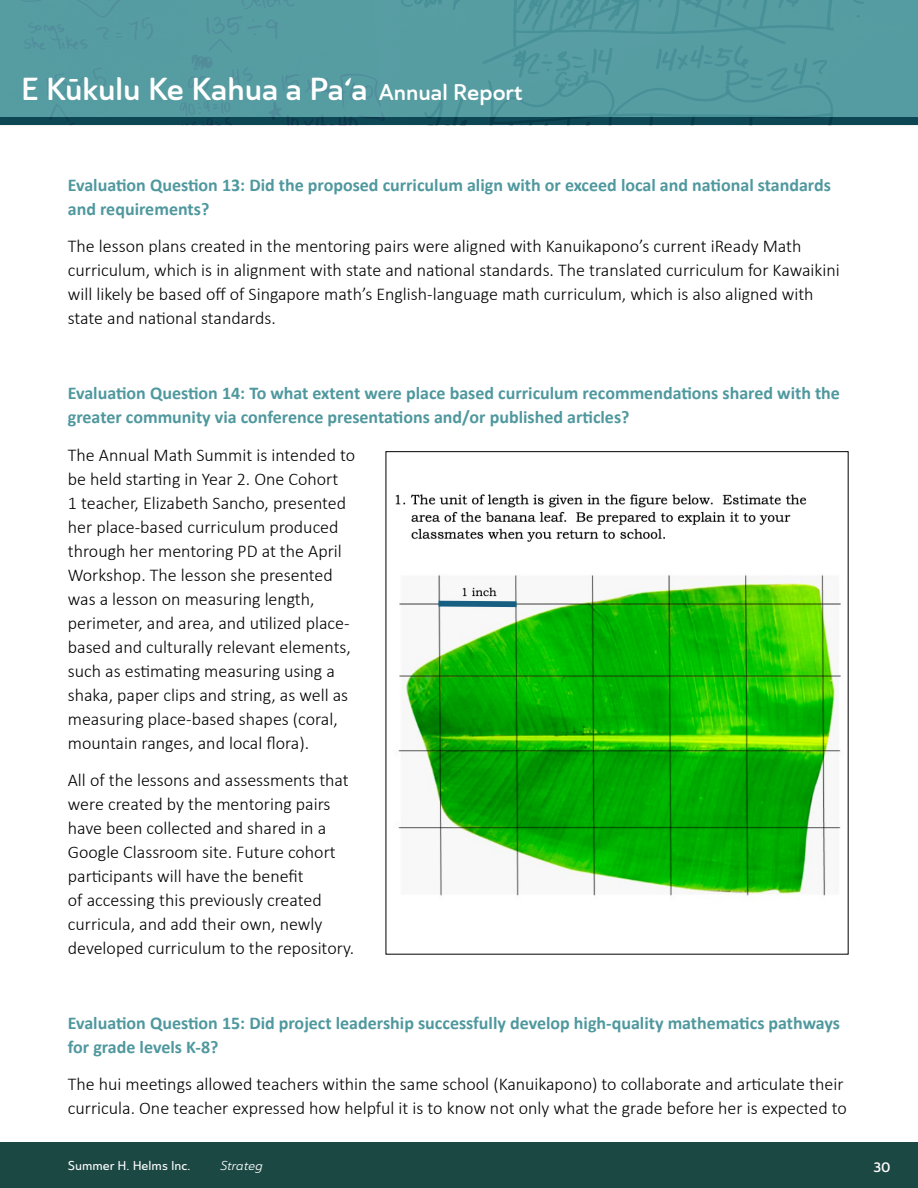
<style>
.page{position:relative;width:918px;height:1188px;background:#fff}
.page>*{position:absolute;margin:0;border:0;box-sizing:border-box;transform-origin:0 0}
.t1{font:31.5px "Ainslie Sans Nor Dem";color:#fff}
.t2{font:300 18px/24px "Calibri";color:#000}
.t3{font:700 18px/24px "Calibri";color:#4f989e}
.t4{font:13.5px "Ainslie Sans Nor Dem";color:#fff}
.t5{font:12.75px "Ainslie Sans Nor Med";color:#fff}
.t6{font:12.75px "Ainslie Sans Nor Reg It";color:#fff}
.s1{font-size:22.5px}
</style>
<div class="page">
<div style="left:0;top:1143px;width:918px;height:45px;background:#1c4844"></div>
<img style="left:0;top:0;width:918px;height:125px">
<img style="left:395px;top:494px;width:446px;height:402px">
<h1 class="t1" style="left:21px;top:69px;width:503px">E Kūkulu Ke Kahua a Pa‘a <span class="s1">Annual Report</span></h1>
<p class="t3" style="left:68px;top:172px;width:765px">Evaluation Question 13: Did the proposed curriculum align with or exceed local and national standards and requirements?</p>
<p class="t2" style="left:68px;top:234px;width:773px">The lesson plans created in the mentoring pairs were aligned with Kanuikapono’s current iReady Math curriculum, which is in alignment with state and national standards. The translated curriculum for Kawaikini will likely be based off of Singapore math’s English-language math curriculum, which is also aligned with state and national standards.</p>
<p class="t3" style="left:68px;top:380px;width:774px">Evaluation Question 14: To what extent were place based curriculum recommendations shared with the greater community via conference presentations and/or published articles?</p>
<p class="t2" style="left:68px;top:442px;width:289px">The Annual Math Summit is intended to be held starting in Year 2. One Cohort<br>1 teacher, Elizabeth Sancho, presented her place-based curriculum produced through her mentoring PD at the April Workshop. The lesson she presented was a lesson on measuring length, perimeter, and area, and utilized place&shy;based and culturally relevant elements, such as estimating measuring using a shaka, paper clips and string, as well as measuring place-based shapes (coral, mountain ranges, and local flora).</p>
<p class="t2" style="left:68px;top:768px;width:288px">All of the lessons and assessments that were created by the mentoring pairs have been collected and shared in a Google Classroom site. Future cohort participants will have the benefit<br>of accessing this previously created curricula, and add their own, newly developed curriculum to the repository.</p>
<p class="t3" style="left:68px;top:1010px;width:774px">Evaluation Question 15: Did project leadership successfully develop high-quality mathematics pathways for grade levels K-8?</p>
<p class="t2" style="left:68px;top:1072px;width:781px">The hui meetings allowed teachers within the same school (Kanuikapono) to collaborate and articulate their curricula. One teacher expressed how helpful it is to know not only what the grade before her is expected to</p>
<p class="t5" style="left:68px;top:1157px;width:124px">Summer H. Helms Inc.</p>
<p class="t6" style="left:220px;top:1157px;width:44px">Strateg</p>
<p class="t4" style="left:873px;top:1159px;width:19px">30</p>
</div>
